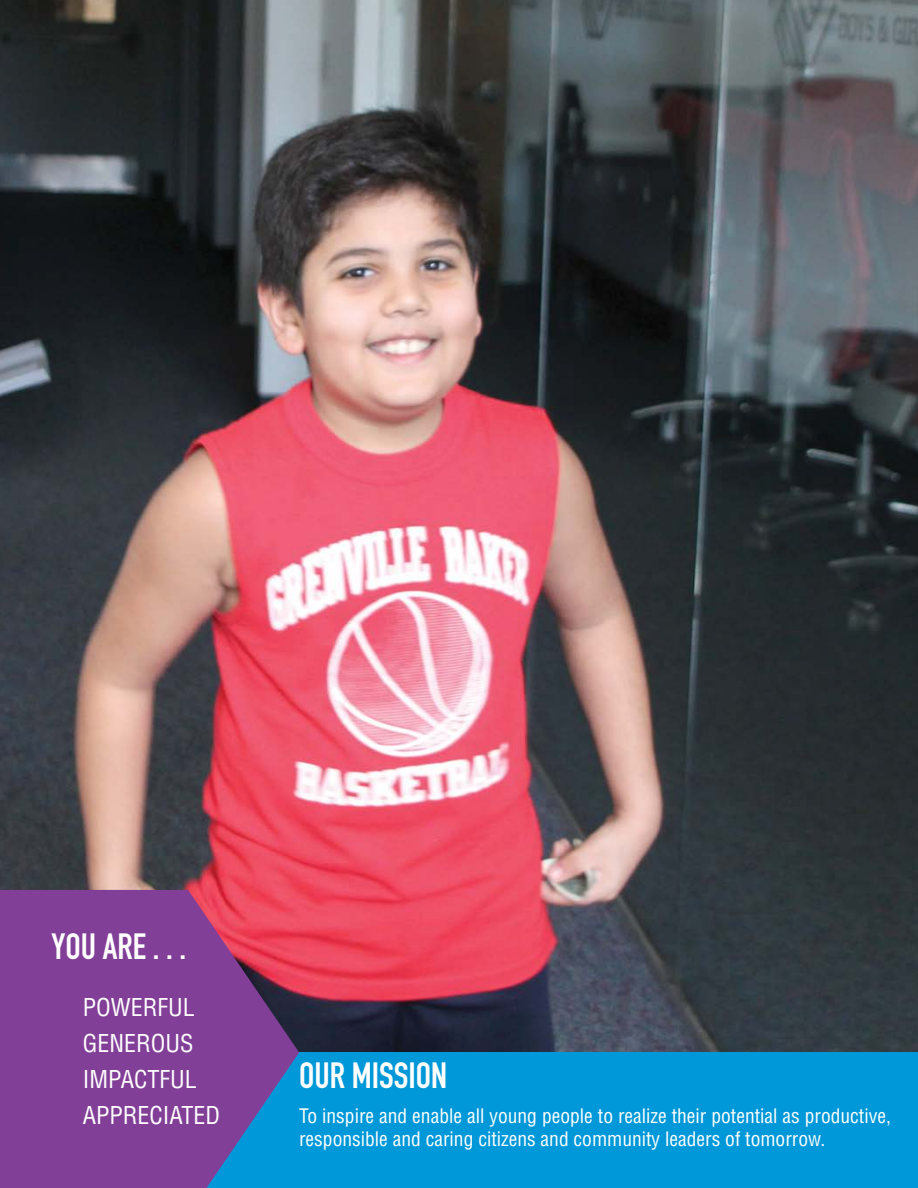
<style>
.page{position:relative;width:918px;height:1188px;background:#fff}
.page>*{position:absolute;margin:0;border:0;box-sizing:border-box;transform-origin:0 0}
.t1{font:700 36px "DIN Condensed";color:#fff}
.t2{font:condensed 24px/36px "Helvetica";color:#fff}
.t3{font:condensed 19.5px/23.4px "Helvetica";color:#fff}
</style>
<div class="page">
<img style="left:0;top:0;width:918px;height:1052px">
<div style="left:0;top:1052px;width:918px;height:136px;background:#0098d8"></div>
<svg style="left:0;top:890px;width:299px;height:298px;fill:#823f98"></svg>
<h1 class="t1" style="left:51px;top:922px;width:136px">YOU ARE . . .</h1>
<p class="t2" style="left:83px;top:989px;width:139px">POWERFUL<br>GENEROUS<br>IMPACTFUL<br>APPRECIATED</p>
<h1 class="t1" style="left:299px;top:1052px;width:149px">OUR MISSION</h1>
<p class="t3" style="left:299px;top:1103px;width:593px">To inspire and enable all young people to realize their potential as productive, responsible and caring citizens and community leaders of tomorrow.</p>
</div>
